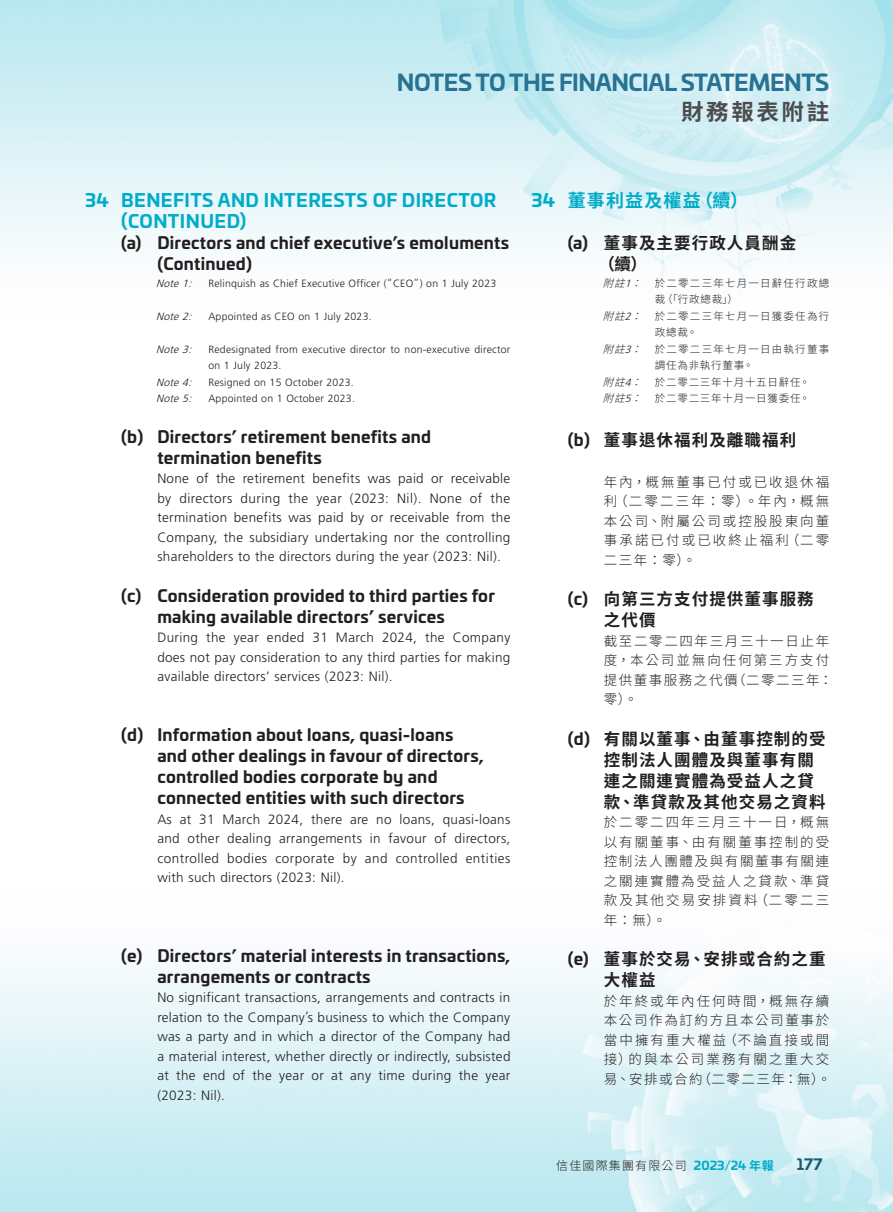
<style>
.page{position:relative;width:893px;height:1212px;background:#fff}
.page>*{position:absolute;margin:0;border:0;box-sizing:border-box;transform-origin:0 0}
.t1{font:700 22.5px "Univia Pro";letter-spacing:-.02em;color:#287293}
.t2{font:700 22.5px "Source Han Sans TC";letter-spacing:.115em;color:#4b4c4d}
.Heading_1{font:700 18px/21px "Univia Pro";letter-spacing:.025em;color:#00acc8}
.C_Heading_1{font:700 18px "Source Han Sans TC";letter-spacing:.065em;color:#00acc8}
.Heading_2{font:700 16.5px/21px "Univia Pro";letter-spacing:.015em;color:#231f20}
.C_Heading_2{font:700 16.5px/21px "Source Han Sans TC";letter-spacing:.065em;color:#231f20}
.t3{font:700 15px "Univia Pro";color:#1a5b77}
.Body_Text{font:300 13.5px/19.5px "Frutiger LT Std";letter-spacing:.025em;color:#231f20;text-align:justify}
.C_Body_Text{font:300 13.5px/19.5px "Source Han Sans TC";letter-spacing:.145em;color:#231f20;text-align:justify}
.C_Body_Text-2{font:300 13.5px/19.5px "Source Han Sans TC";letter-spacing:.12em;color:#231f20}
.t4{font:300 12px "Source Han Sans TC";letter-spacing:.1em;color:#231f20}
.Notes{font:300 10.5px/16.5px "Frutiger LT Std";letter-spacing:.025em;color:#231f20}
.C_Notes{font:300 10.5px/16.5px "Source Han Sans TC";letter-spacing:.115em;color:#231f20}
.C_Notes-2{font:300 10.5px "Source Han Sans TC";letter-spacing:.075em;color:#231f20}
.Notes-2{font:italic 300 10.5px "Frutiger LT Std";color:#231f20}
.s1{font-family:"Univia Pro"}
.s2{font-style:italic}
.s3{font-family:"Frutiger LT Std";font-style:italic}
.s4{font-family:"Univia Pro";font-weight:700;color:#00acc8}
.s5{font-weight:700;color:#00acc8}
</style>
<div class="page">
<img style="left:0;top:0;width:893px;height:1212px">
<h1 class="t1" style="left:397px;top:65px;width:434px">NOTES TO THE FINANCIAL STATEMENTS</h1>
<h1 class="t2" style="left:681px;top:99px;width:150px">財務報表附註</h1>
<p class="Heading_1" style="left:121px;top:189px;width:377px;text-indent:-36px">34 BENEFITS AND INTERESTS OF DIRECTOR (CONTINUED)</p>
<p class="Heading_2" style="left:157px;top:231px;width:353px;text-indent:-36px">(a) Directors and chief executive’s emoluments (Continued)</p>
<p class="Notes-2" style="left:156px;top:277px;width:40px">Note1:</p>
<p class="Notes" style="left:208px;top:275px;width:289px">Relinquish as Chief Executive Officer (“CEO”) on 1 July 2023</p>
<p class="Notes-2" style="left:156px;top:310px;width:40px">Note2:</p>
<p class="Notes" style="left:208px;top:308px;width:165px">Appointed as CEO on 1 July 2023.</p>
<p class="Notes-2" style="left:156px;top:343px;width:40px">Note3:</p>
<p class="Notes" style="left:208px;top:341px;width:303px">Redesignated from executive director to non-executive director on 1 July 2023.</p>
<p class="Notes-2" style="left:156px;top:376px;width:40px">Note4:</p>
<p class="Notes" style="left:208px;top:374px;width:147px">Resigned on 15 October 2023.</p>
<p class="Notes-2" style="left:156px;top:393px;width:40px">Note5:</p>
<p class="Notes" style="left:208px;top:390px;width:148px">Appointed on 1 October 2023.</p>
<p class="Heading_2" style="left:157px;top:425px;width:275px;text-indent:-36px">(b) Directors’ retirement benefits and termination benefits</p>
<p class="Body_Text" style="left:157px;top:469px;width:355px">None of the retirement benefits was paid or receivable by directors during the year (2023: Nil). None of the termination benefits was paid by or receivable from the Company, the subsidiary undertaking nor the controlling shareholders to the directors during the year (2023: Nil).</p>
<p class="Heading_2" style="left:157px;top:584px;width:339px;text-indent:-36px">(c) Consideration provided to third parties for making available directors’ services</p>
<p class="Body_Text" style="left:157px;top:628px;width:355px">During the year ended 31 March 2024, the Company does not pay consideration to any third parties for making available directors’ services (2023: Nil).</p>
<p class="Heading_2" style="left:157px;top:723px;width:328px;text-indent:-36px">(d) Information about loans, quasi-loans and other dealings in favour of directors, controlled bodies corporate by and connected entities with such directors</p>
<p class="Body_Text" style="left:157px;top:809px;width:355px">As at 31 March 2024, there are no loans, quasi-loans and other dealing arrangements in favour of directors, controlled bodies corporate by and controlled entities with such directors (2023: Nil).</p>
<p class="Heading_2" style="left:157px;top:944px;width:354px;text-indent:-36px">(e) Directors’ material interests in transactions, arrangements or contracts</p>
<p class="Body_Text" style="left:157px;top:988px;width:355px">No significant transactions, arrangements and contracts in relation to the Company’s business to which the Company was a party and in which a director of the Company had a material interest, whether directly or indirectly, subsisted at the end of the year or at any time during the year (2023: Nil).</p>
<p class="C_Heading_1" style="left:531px;top:190px;width:218px"><span class="s1">34</span> 董事利益及權益（續）</p>
<p class="C_Heading_2" style="left:598px;top:233px;width:199px;text-indent:-31px"><span class="s1">(a)</span> 董事及主要行政人員酬金（續）</p>
<p class="C_Notes" style="left:655px;top:275px;width:176px;text-indent:-52px"><span class="s2">附註</span><span class="s3">1</span><span class="s2">：</span>於二零二三年七月一日辭任行政總裁（「行政總裁」）</p>
<p class="C_Notes" style="left:655px;top:308px;width:176px;text-indent:-52px"><span class="s2">附註</span><span class="s3">2</span><span class="s2">：</span>於二零二三年七月一日獲委任為行政總裁。</p>
<p class="C_Notes" style="left:655px;top:341px;width:176px;text-indent:-52px"><span class="s2">附註</span><span class="s3">3</span><span class="s2">：</span>於二零二三年七月一日由執行董事調任為非執行董事。</p>
<p class="C_Notes-2" style="left:603px;top:376px;width:209px"><span class="s2">附註</span><span class="s3">4</span><span class="s2">：</span>於二零二三年十月十五日辭任。</p>
<p class="C_Notes-2" style="left:603px;top:392px;width:209px"><span class="s2">附註</span><span class="s3">5</span><span class="s2">：</span>於二零二三年十月一日獲委任。</p>
<p class="C_Heading_2" style="left:568px;top:430px;width:230px"><span class="s1">(b)</span> 董事退休福利及離職福利</p>
<p class="C_Body_Text" style="left:604px;top:472px;width:227px">年內，概無董事已付或已收退休福利（二零二三年：零）。年內，概無本公司、附屬公司或控股股東向董事承諾已付或已收終止福利（二零二三年：零）。</p>
<p class="C_Heading_2" style="left:604px;top:589px;width:211px;text-indent:-36px"><span class="s1">(c)</span> 向第三方支付提供董事服務之代價</p>
<p class="C_Body_Text-2" style="left:604px;top:631px;width:230px">截至二零二四年三月三十一日止年度，本公司並無向任何第三方支付提供董事服務之代價（二零二三年：零）。</p>
<p class="C_Heading_2" style="left:604px;top:729px;width:223px;text-indent:-36px"><span class="s1">(d)</span> 有關以董事、由董事控制的受控制法人團體及與董事有關連之關連實體為受益人之貸款、準貸款及其他交易之資料</p>
<p class="C_Body_Text" style="left:604px;top:813px;width:227px">於二零二四年三月三十一日，概無以有關董事、由有關董事控制的受控制法人團體及與有關董事有關連之關連實體為受益人之貸款、準貸款及其他交易安排資料（二零二三年：無）。</p>
<p class="C_Heading_2" style="left:604px;top:949px;width:223px;text-indent:-36px"><span class="s1">(e)</span> 董事於交易、安排或合約之重大權益</p>
<p class="C_Body_Text" style="left:604px;top:991px;width:229px;text-align:left">於年終或年內任何時間，概無存續本公司作為訂約方且本公司董事於當中擁有重大權益（不論直接或間接）的與本公司業務有關之重大交易、安排或合約（二零二三年：無）。</p>
<p class="t4" style="left:556px;top:1159px;width:219px">信佳國際集團有限公司 <span class="s4">2023/24</span> <span class="s5">年報</span></p>
<p class="t3" style="left:797px;top:1153px;width:27px">177</p>
</div>
